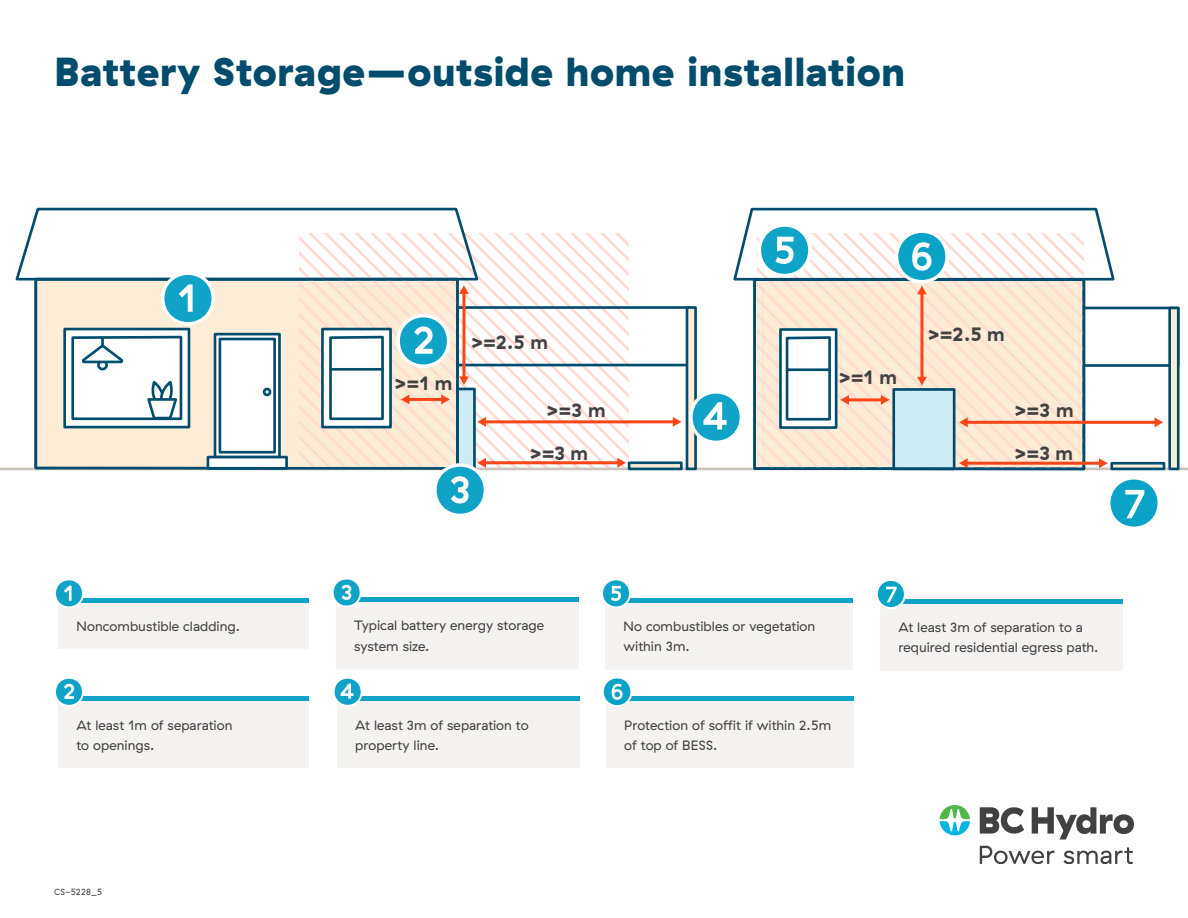
<style>
.page{position:relative;width:1188px;height:918px;background:#fff}
.page>*{position:absolute;margin:0;border:0;box-sizing:border-box;transform-origin:0 0}
.t1{font:900 40.5px "GT Haptik";letter-spacing:.01em;color:#004c6c}
.t2{font:700 19.35px "GT Haptik";color:#414042}
.t3{font:13.5px/20.2px "GT Haptik";letter-spacing:.005em;color:#414042}
.t4{font:9px "GT Haptik";letter-spacing:.025em;color:#414042}
</style>
<div class="page">
<hr style="left:0;top:468px;width:1188px;height:2px;background:#cbc4bc">
<div style="left:456px;top:306px;width:235px;height:60px;border:3px solid #004c6c"></div>
<div style="left:687px;top:308px;width:9px;height:161px;background:#feedd6"></div>
<div style="left:686px;top:306px;width:11px;height:164px;border:3px solid #004c6c"></div>
<div style="left:629px;top:463px;width:52px;height:6px;background:#feedd6"></div>
<div style="left:628px;top:461px;width:55px;height:9px;border:3px solid #004c6c"></div>
<hr style="left:485px;top:420px;width:189px;height:3px;background:#fa4616">
<svg style="left:673px;top:417px;width:8px;height:10px"></svg>
<div style="left:1081px;top:307px;width:99px;height:60px;border:3px solid #004c6c"></div>
<div style="left:1170px;top:308px;width:8px;height:161px;background:#feedd6"></div>
<div style="left:1168px;top:307px;width:12px;height:163px;border:3px solid #004c6c"></div>
<div style="left:1110px;top:462px;width:55px;height:8px;border:3px solid #004c6c"></div>
<hr style="left:966px;top:421px;width:190px;height:3px;background:#fa4616">
<svg style="left:1155px;top:417px;width:8px;height:10px"></svg>
<svg style="left:980px;top:807px;width:44px;height:27px"></svg>
<svg style="left:1032px;top:807px;width:102px;height:32px"></svg>
<svg style="left:980px;top:846px;width:74px;height:18px"></svg>
<svg style="left:1063px;top:847px;width:70px;height:17px"></svg>
<svg style="left:940px;top:805px;width:30px;height:30px"></svg>
<div style="left:58px;top:602px;width:251px;height:47px;background:#f5f3f1"></div>
<hr style="left:58px;top:598px;width:251px;height:4px;background:#10a3c8">
<div style="left:54px;top:578px;width:30px;height:30px;background:#fff;border-radius:50%"></div>
<svg style="left:56px;top:580px;width:26px;height:26px"></svg>
<div style="left:58px;top:701px;width:251px;height:67px;background:#f5f3f1"></div>
<div style="left:58px;top:696px;width:251px;height:5px;background:#10a3c8"></div>
<div style="left:54px;top:677px;width:30px;height:30px;background:#fff;border-radius:50%"></div>
<svg style="left:56px;top:679px;width:26px;height:26px"></svg>
<div style="left:336px;top:602px;width:243px;height:67px;background:#f5f3f1"></div>
<div style="left:336px;top:597px;width:243px;height:5px;background:#10a3c8"></div>
<svg style="left:332px;top:578px;width:30px;height:30px"></svg>
<svg style="left:334px;top:579px;width:26px;height:27px"></svg>
<div style="left:880px;top:603px;width:243px;height:68px;background:#f5f3f1"></div>
<hr style="left:880px;top:599px;width:243px;height:4px;background:#10a3c8">
<div style="left:337px;top:701px;width:242px;height:67px;background:#f5f3f1"></div>
<div style="left:337px;top:696px;width:242px;height:5px;background:#10a3c8"></div>
<svg style="left:333px;top:677px;width:30px;height:30px"></svg>
<svg style="left:335px;top:679px;width:26px;height:26px"></svg>
<div style="left:606px;top:602px;width:247px;height:67px;background:#f5f3f1"></div>
<hr style="left:606px;top:598px;width:247px;height:4px;background:#10a3c8">
<div style="left:601px;top:578px;width:30px;height:30px;background:#fff;border-radius:50%"></div>
<svg style="left:603px;top:580px;width:26px;height:26px"></svg>
<div style="left:606px;top:701px;width:247px;height:67px;background:#f5f3f1"></div>
<div style="left:606px;top:696px;width:247px;height:5px;background:#10a3c8"></div>
<div style="left:602px;top:677px;width:30px;height:30px;background:#fff;border-radius:50%"></div>
<svg style="left:602px;top:676px;width:30px;height:31px"></svg>
<div style="left:604px;top:678px;width:26px;height:27px;background:#0aa3c8;border-radius:50%"></div>
<svg style="left:611px;top:684px;width:12px;height:16px"></svg>
<svg style="left:14px;top:207px;width:614px;height:307px"></svg>
<svg style="left:689px;top:390px;width:54px;height:54px"></svg>
<svg style="left:693px;top:207px;width:424px;height:262px"></svg>
<svg style="left:876px;top:579px;width:30px;height:30px"></svg>
<div style="left:878px;top:581px;width:26px;height:26px;background:#0aa3c8;border-radius:50%"></div>
<svg style="left:886px;top:587px;width:11px;height:15px"></svg>
<div style="left:1110px;top:480px;width:48px;height:47px;background:#0aa3c8;border-radius:50%"></div>
<svg style="left:1125px;top:490px;width:19px;height:28px"></svg>
<h1 class="t1" style="left:54px;top:46px;width:853px">Battery Storage—outside home installation</h1>
<h2 class="t2" style="left:471px;top:330px;width:79px">&gt;=2.5 m</h2>
<h2 class="t2" style="left:394px;top:371px;width:60px">&gt;=1 m</h2>
<h2 class="t2" style="left:839px;top:365px;width:60px">&gt;=1 m</h2>
<h2 class="t2" style="left:928px;top:322px;width:79px">&gt;=2.5 m</h2>
<h2 class="t2" style="left:546px;top:398px;width:61px">&gt;=3 m</h2>
<h2 class="t2" style="left:1014px;top:398px;width:61px">&gt;=3 m</h2>
<p class="t3" style="left:76px;top:617px;width:165px">Noncombustible cladding.</p>
<p class="t3" style="left:76px;top:715px;width:157px">At least 1m of separation to openings.</p>
<p class="t4" style="left:54px;top:886px;width:50px">CS-5228_5</p>
<h2 class="t2" style="left:529px;top:441px;width:60px">&gt;=3 m</h2>
<h2 class="t2" style="left:1014px;top:441px;width:60px">&gt;=3 m</h2>
<p class="t3" style="left:354px;top:616px;width:192px">Typical battery energy storage system size.</p>
<p class="t3" style="left:898px;top:618px;width:202px">At least 3m of separation to a required residential egress path.</p>
<p class="t3" style="left:624px;top:617px;width:193px">No combustibles or vegetation within 3m.</p>
<p class="t3" style="left:355px;top:715px;width:175px">At least 3m of separation to property line.</p>
<p class="t3" style="left:624px;top:715px;width:208px">Protection of soffit if within 2.5m of top of BESS.</p>
</div>
